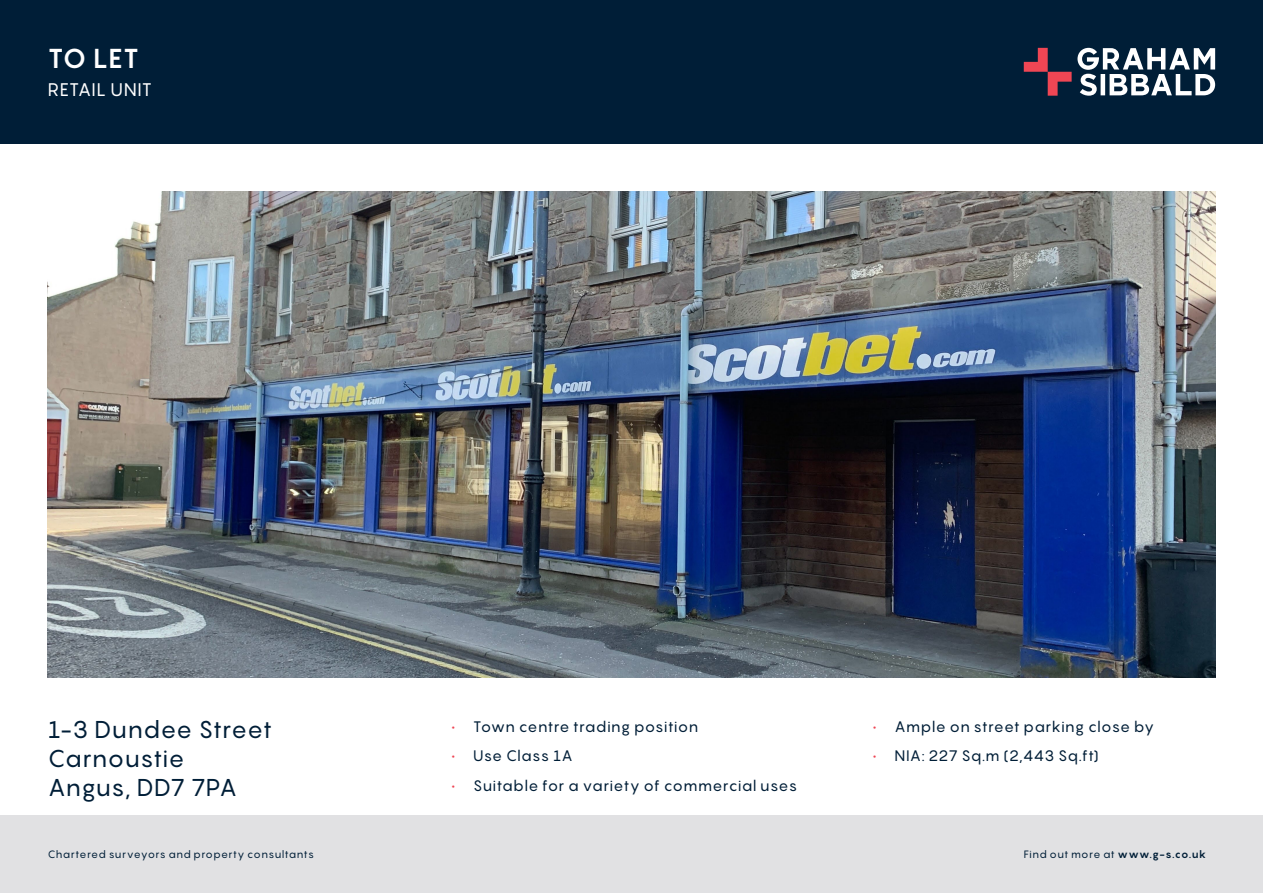
<style>
.page{position:relative;width:1263px;height:893px;background:#fff}
.page>*{position:absolute;margin:0;border:0;box-sizing:border-box;transform-origin:0 0}
._1_To_Let_For_Sale{font:700 27px "Pangram";color:#fff}
._3_address{font:24px "Pangram";letter-spacing:.015em;color:#001e37}
._2_prop_type{font:18px "Pangram";letter-spacing:.025em;color:#fff}
._4_Bullets{font:15px "Pangram";letter-spacing:.025em;color:#001e37}
.t1{font:10.5px "Pangram";letter-spacing:.04em;color:#001e37}
.s1{color:#ef4654}
.s2{font-weight:700}
</style>
<div class="page">
<img style="left:48px;top:191px;width:1167px;height:487px">
<div style="left:0;top:815px;width:1263px;height:78px;background:#e1e1e3"></div>
<div style="left:0;top:0;width:1263px;height:144px;background:#001e37"></div>
<svg style="left:1077px;top:48px;width:138px;height:48px"></svg>
<svg style="left:1024px;top:48px;width:47px;height:48px"></svg>
<p class="_1_To_Let_For_Sale" style="left:48px;top:41px;width:92px">TO LET</p>
<p class="_2_prop_type" style="left:48px;top:77px;width:105px">RETAIL UNIT</p>
<p class="_3_address" style="left:48px;top:714px;width:226px">1-3 Dundee Street</p>
<p class="_3_address" style="left:48px;top:743px;width:138px">Carnoustie</p>
<p class="_3_address" style="left:48px;top:772px;width:191px">Angus, DD7 7PA</p>
<p class="_4_Bullets" style="left:452px;top:717px;width:248px"><span class="s1">•</span> Town centre trading position</p>
<p class="_4_Bullets" style="left:452px;top:746px;width:122px"><span class="s1">•</span> Use Class 1A</p>
<p class="_4_Bullets" style="left:452px;top:776px;width:347px"><span class="s1">•</span> Suitable for a variety of commercial uses</p>
<p class="_4_Bullets" style="left:873px;top:717px;width:282px"><span class="s1">•</span> Ample on street parking close by</p>
<p class="_4_Bullets" style="left:873px;top:746px;width:227px"><span class="s1">•</span> NIA: 227 Sq.m (2,443 Sq.ft)</p>
<p class="t1" style="left:48px;top:848px;width:268px">Chartered surveyors and property consultants</p>
<p class="t1" style="left:1024px;top:848px;width:184px">Find out more at <span class="s2">www.g-s.co.uk</span></p>
</div>
